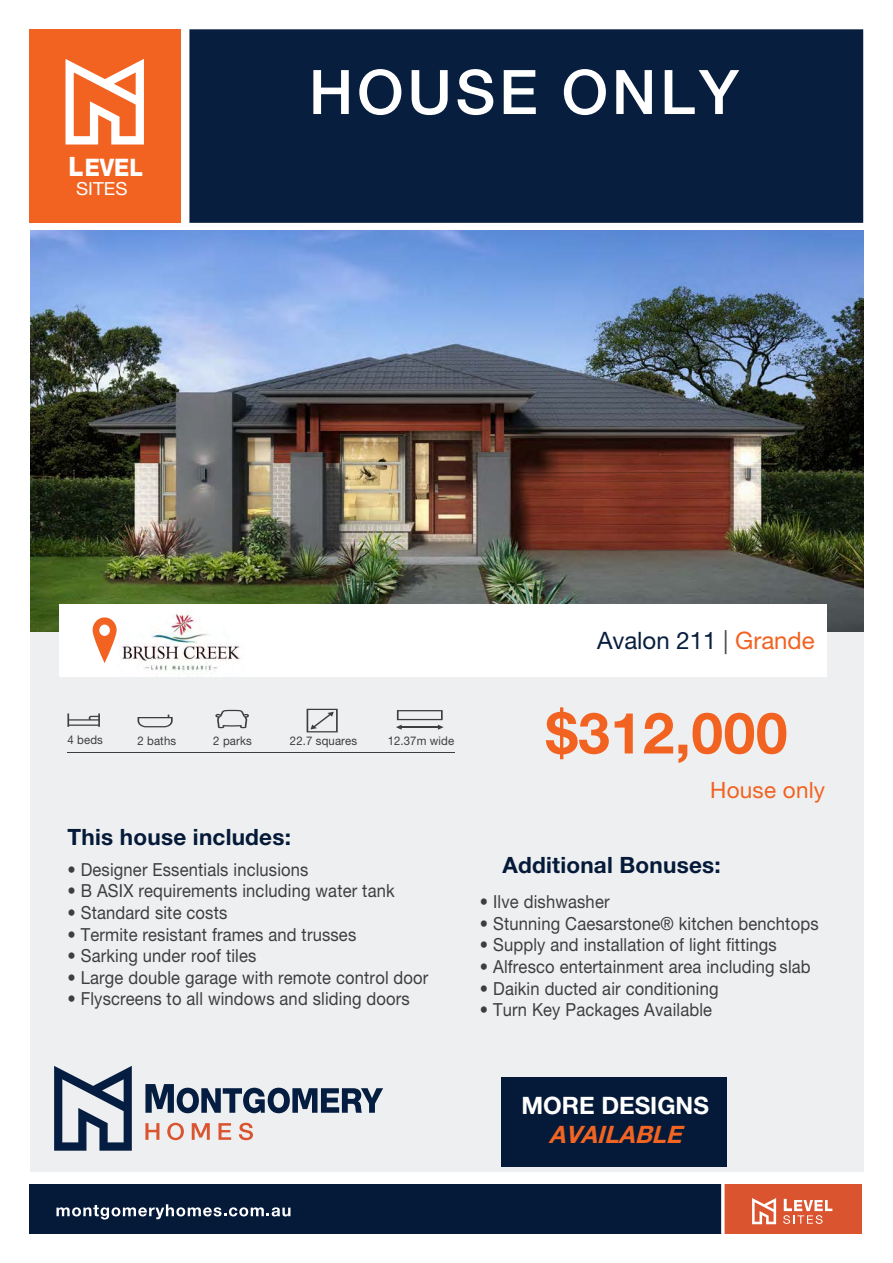
<style>
.page{position:relative;width:893px;height:1263px;background:#fff}
.page>*{position:absolute;margin:0;border:0;box-sizing:border-box;transform-origin:0 0}
.t1{font:500 61.5px "Helvetica Neue LT Pro";letter-spacing:.06em;color:#fff}
.t2{font:700 57px "Helvetica Neue LT Pro";letter-spacing:.01em;color:#f26221}
.t3{font:800 24.15px "Helvetica Neue LT Pro";color:#fff;scale:.92 1}
.t4{font:24px "Helvetica Neue LT Pro";color:#071e3e}
.t5{font:700 24px "Helvetica Neue LT Pro";color:#fff}
.t6{font:italic 700 24px "Helvetica Neue LT Pro";color:#f26422}
.t7{font:700 22.5px "Helvetica Neue LT Pro";letter-spacing:.01em;color:#051a39}
.t8{font:22.5px "Helvetica Neue LT Pro";letter-spacing:.01em;color:#f26221}
.t9{font:18px "Helvetica Neue LT Pro";letter-spacing:.01em;color:#3e3e3f;scale:.92 1}
.t10{font:18px "Helvetica Neue LT Pro";color:#fff;scale:1.04 1}
.t11{font:12px "Helvetica Neue LT Pro";letter-spacing:.01em;color:#3e3e3f;scale:.95 1}
.s1{font-size:26.7px}
.s2{color:#4b4c4d}
.s3{color:#f26221}
</style>
<div class="page">
<div style="left:189px;top:29px;width:674px;height:194px;background:#071e3e"></div>
<div style="left:30px;top:29px;width:151px;height:194px;background:#f26221"></div>
<svg style="left:66px;top:59px;width:78px;height:85px"></svg>
<div style="left:30px;top:1185px;width:696px;height:49px;background:#051a39"></div>
<div style="left:724px;top:1185px;width:138px;height:49px;background:#da542f"></div>
<svg style="left:56px;top:1204px;width:234px;height:15px"></svg>
<svg style="left:783px;top:1199px;width:49px;height:25px"></svg>
<svg style="left:752px;top:1198px;width:24px;height:26px"></svg>
<svg style="left:721px;top:1184px;width:4px;height:50px"></svg>
<div style="left:30px;top:630px;width:833px;height:542px;background:#eeeff0"></div>
<img style="left:30px;top:230px;width:833px;height:401px">
<div style="left:59px;top:604px;width:767px;height:72px;background:#fff"></div>
<svg style="left:93px;top:617px;width:24px;height:46px"></svg>
<hr style="left:67px;top:752px;width:388px;height:1px;background:#3e3e3f">
<svg style="left:67px;top:713px;width:33px;height:14px"></svg>
<svg style="left:215px;top:710px;width:34px;height:18px"></svg>
<svg style="left:138px;top:715px;width:35px;height:12px"></svg>
<svg style="left:307px;top:709px;width:31px;height:23px"></svg>
<svg style="left:396px;top:710px;width:48px;height:20px"></svg>
<svg style="left:54px;top:1066px;width:78px;height:85px"></svg>
<svg style="left:145px;top:1084px;width:238px;height:29px"></svg>
<svg style="left:145px;top:1123px;width:108px;height:17px"></svg>
<div style="left:501px;top:1077px;width:225px;height:90px;background:#051a39"></div>
<img style="left:117px;top:613px;width:128px;height:64px">
<h3 class="t3" style="left:69px;top:153px;width:83px"><span class="s1">L</span>EVEL</h3>
<p class="t10" style="left:76px;top:178px;width:51px">SITES</p>
<p class="t1" style="left:309px;top:55px;width:431px">HOUSE ONLY</p>
<p class="t4" style="left:597px;top:625px;width:219px">Avalon 211 <span class="s2">|</span> <span class="s3">Grande</span></p>
<p class="t11" style="left:68px;top:732px;width:39px">4 beds</p>
<p class="t11" style="left:137px;top:733px;width:42px">2 baths</p>
<p class="t11" style="left:213px;top:733px;width:42px">2 parks</p>
<p class="t11" style="left:290px;top:733px;width:72px">22.7 squares</p>
<p class="t11" style="left:388px;top:733px;width:72px">12.37m wide</p>
<p class="t7" style="left:68px;top:822px;width:225px">This house includes:</p>
<p class="t9" style="left:68px;top:858px;width:263px">• Designer Essentials inclusions</p>
<p class="t9" style="left:68px;top:880px;width:357px">• B ASIX requirements including water tank</p>
<p class="t9" style="left:68px;top:901px;width:175px">• Standard site costs</p>
<p class="t9" style="left:68px;top:923px;width:315px">• Termite resistant frames and trusses</p>
<p class="t9" style="left:68px;top:945px;width:207px">• Sarking under roof tiles</p>
<p class="t9" style="left:68px;top:966px;width:394px">• Large double garage with remote control door</p>
<p class="t9" style="left:68px;top:988px;width:374px">• Flyscreens to all windows and sliding doors</p>
<p class="t2" style="left:546px;top:697px;width:243px">$312,000</p>
<p class="t8" style="left:710px;top:776px;width:116px">House only</p>
<p class="t7" style="left:503px;top:850px;width:220px">Additional Bonuses:</p>
<p class="t9" style="left:480px;top:891px;width:142px">• Ilve dishwasher</p>
<p class="t9" style="left:480px;top:912px;width:370px">• Stunning Caesarstone® kitchen benchtops</p>
<p class="t9" style="left:480px;top:934px;width:324px">• Supply and installation of light fittings</p>
<p class="t9" style="left:480px;top:955px;width:361px">• Alfresco entertainment area including slab</p>
<p class="t9" style="left:480px;top:977px;width:261px">• Daikin ducted air conditioning</p>
<p class="t9" style="left:480px;top:999px;width:254px">• Turn Key Packages Available</p>
<h3 class="t5" style="left:521px;top:1090px;width:189px">MORE DESIGNS</h3>
<h3 class="t6" style="left:549px;top:1119px;width:142px">AVAILABLE</h3>
</div>
